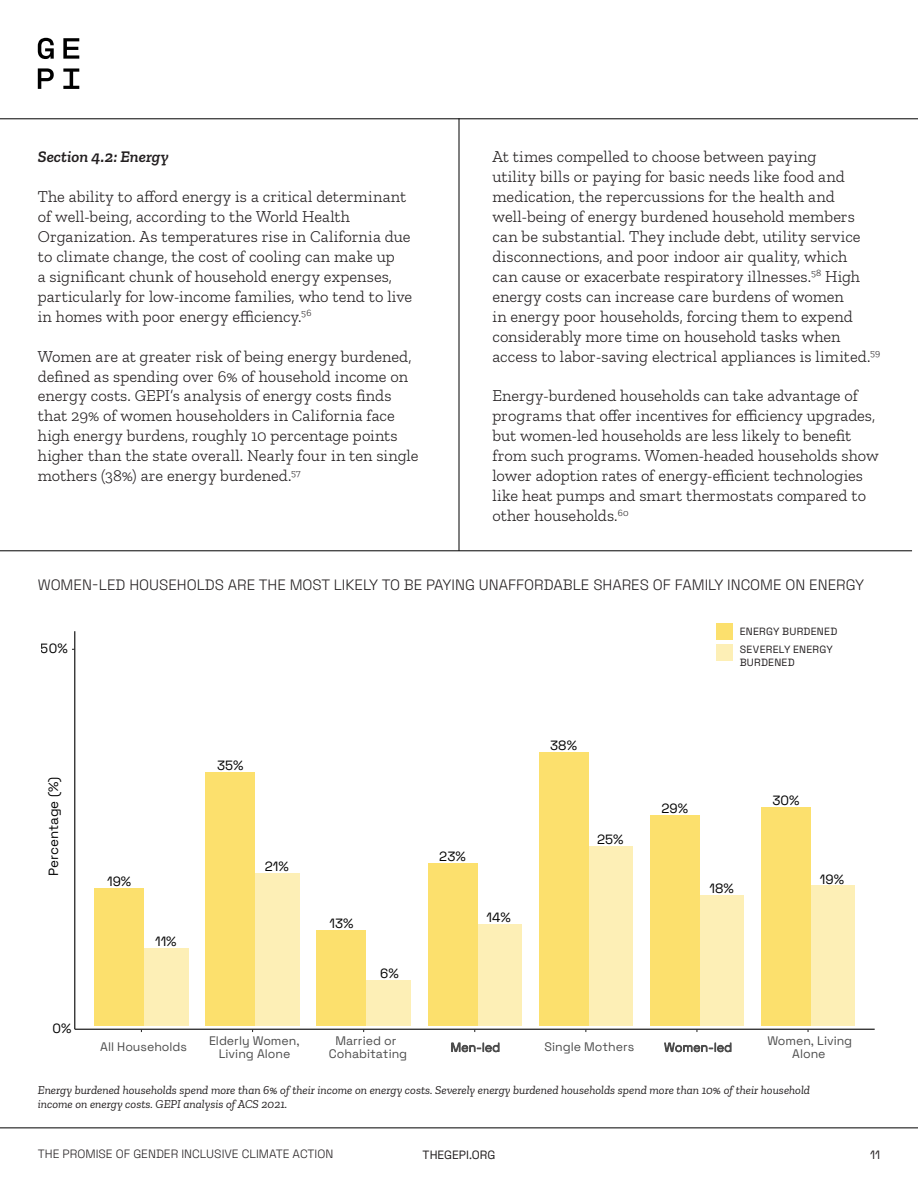
<style>
.page{position:relative;width:918px;height:1188px;background:#fff}
.page>*{position:absolute;margin:0;border:0;box-sizing:border-box;transform-origin:0 0}
.t1{font:300 16.5px/20px "Zilla Slab";color:#231f20}
.t2{font:italic 600 16.5px "Zilla Slab";color:#231f20}
.t3{font:300 15px "Space Grotesk";color:#231f20}
.t4{font:13.35px "Space Grotesk";color:#000}
.t5{font:300 12.3px/13.4px "Space Grotesk";color:#4d4d4d;text-align:center}
.t6{font:italic 12px/14.4px "Zilla Slab";color:#231f20}
.t7{font:300 12px "Space Grotesk";color:#231f20}
.t8{font:300 10.5px/12.6px "Space Grotesk";letter-spacing:.02em;color:#231f20}
</style>
<div class="page">
<svg style="left:38px;top:38px;width:16px;height:21px"></svg>
<svg style="left:38px;top:68px;width:16px;height:21px"></svg>
<svg style="left:63px;top:38px;width:16px;height:21px"></svg>
<svg style="left:63px;top:68px;width:16px;height:21px"></svg>
<hr style="left:0;top:119px;width:918px;height:1px;background:#000">
<div style="left:94px;top:888px;width:50px;height:138px;background:#fce06d"></div>
<div style="left:316px;top:930px;width:50px;height:96px;background:#fce06d"></div>
<div style="left:428px;top:863px;width:50px;height:163px;background:#fce06d"></div>
<div style="left:650px;top:815px;width:50px;height:211px;background:#fce06d"></div>
<div style="left:761px;top:807px;width:50px;height:219px;background:#fce06d"></div>
<div style="left:205px;top:772px;width:50px;height:254px;background:#fce06d"></div>
<div style="left:539px;top:752px;width:50px;height:274px;background:#fce06d"></div>
<div style="left:144px;top:948px;width:45px;height:78px;background:#fdefb6"></div>
<div style="left:366px;top:980px;width:45px;height:46px;background:#fdefb6"></div>
<div style="left:478px;top:924px;width:44px;height:102px;background:#fdefb6"></div>
<div style="left:700px;top:895px;width:44px;height:131px;background:#fdefb6"></div>
<div style="left:811px;top:885px;width:44px;height:141px;background:#fdefb6"></div>
<div style="left:255px;top:873px;width:45px;height:153px;background:#fdefb6"></div>
<div style="left:589px;top:846px;width:44px;height:180px;background:#fdefb6"></div>
<hr style="left:74px;top:631px;width:1px;height:398px;background:#000">
<hr style="left:75px;top:1029px;width:800px;height:1px;background:#000">
<div style="left:717px;top:623px;width:16px;height:16px;background:#fce06d"></div>
<div style="left:717px;top:644px;width:16px;height:16px;background:#fdefb6"></div>
<hr style="left:0;top:1128px;width:918px;height:1px;background:#000">
<hr style="left:0;top:551px;width:912px;height:1px;background:#000">
<hr style="left:459px;top:118px;width:1px;height:433px;background:#000">
<p class="t2" style="left:38px;top:147px;width:132px">Section 4.2: Energy</p>
<p class="t1" style="left:38px;top:187px;width:376px">The ability to afford energy is a critical determinant of well-being, according to the World Health Organization. As temperatures rise in California due to climate change, the cost of cooling can make up<br>a significant chunk of household energy expenses, particularly for low-income families, who tend to live in homes with poor energy efficiency.<sup>56</sup></p>
<p class="t1" style="left:38px;top:346px;width:382px">Women are at greater risk of being energy burdened, defined as spending over 6% of household income on energy costs. GEPI’s analysis of energy costs finds that 29% of women householders in California face high energy burdens, roughly 10 percentage points higher than the state overall. Nearly four in ten single mothers (38%) are energy burdened.<sup>57</sup></p>
<p class="t1" style="left:492px;top:147px;width:389px">At times compelled to choose between paying<br>utility bills or paying for basic needs like food and medication, the repercussions for the health and well-being of energy burdened household members can be substantial. They include debt, utility service disconnections, and poor indoor air quality, which<br>can cause or exacerbate respiratory illnesses.<sup>58</sup> High energy costs can increase care burdens of women<br>in energy poor households, forcing them to expend considerably more time on household tasks when access to labor-saving electrical appliances is limited.<sup>59</sup></p>
<p class="t1" style="left:492px;top:386px;width:388px">Energy-burdened households can take advantage of programs that offer incentives for efficiency upgrades, but women-led households are less likely to benefit from such programs. Women-headed households show lower adoption rates of energy-efficient technologies like heat pumps and smart thermostats compared to other households.<sup>60</sup></p>
<p class="t3" style="left:38px;top:573px;width:828px">WOMEN-LED HOUSEHOLDS ARE THE MOST LIKELY TO BE PAYING UNAFFORDABLE SHARES OF FAMILY INCOME ON ENERGY</p>
<p class="t4" style="left:41px;top:638px;width:28px">50%</p>
<p class="t8" style="left:740px;top:625px;width:99px">ENERGY BURDENED</p>
<p class="t8" style="left:740px;top:643px;width:95px">SEVERELY ENERGY<br>BURDENED</p>
<p class="t4" style="left:44px;top:876px;width:101px;rotate:-90deg">Percentage (%)</p>
<p class="t4" style="left:53px;top:1018px;width:20px">0%</p>
<p class="t4" style="left:107px;top:872px;width:26px">19%</p>
<p class="t4" style="left:155px;top:932px;width:23px">11%</p>
<p class="t4" style="left:217px;top:755px;width:28px">35%</p>
<p class="t4" style="left:265px;top:856px;width:26px">21%</p>
<p class="t4" style="left:329px;top:914px;width:26px">13%</p>
<p class="t4" style="left:380px;top:964px;width:20px">6%</p>
<p class="t4" style="left:439px;top:846px;width:28px">23%</p>
<p class="t4" style="left:487px;top:907px;width:26px">14%</p>
<p class="t4" style="left:550px;top:736px;width:28px">38%</p>
<p class="t4" style="left:597px;top:830px;width:28px">25%</p>
<p class="t4" style="left:661px;top:798px;width:28px">29%</p>
<p class="t4" style="left:710px;top:879px;width:26px">18%</p>
<p class="t4" style="left:773px;top:791px;width:29px">30%</p>
<p class="t4" style="left:820px;top:869px;width:26px">19%</p>
<p class="t5" style="left:100px;top:1040px;width:88px">All Households</p>
<p class="t5" style="left:209px;top:1033px;width:92px">Elderly Women,<br>Living Alone</p>
<p class="t5" style="left:329px;top:1033px;width:80px">Married or<br>Cohabitating</p>
<p class="t5" style="left:451px;top:1040px;width:51px">Men-led</p>
<p class="t5" style="left:545px;top:1040px;width:91px">Single Mothers</p>
<p class="t5" style="left:664px;top:1040px;width:70px">Women-led</p>
<p class="t5" style="left:767px;top:1033px;width:86px">Women, Living<br>Alone</p>
<p class="t6" style="left:38px;top:1083px;width:774px">Energy burdened households spend more than 6% of their income on energy costs. Severely energy burdened households spend more than 10% of their household income on energy costs. GEPI analysis of ACS 2021.</p>
<p class="t7" style="left:38px;top:1145px;width:297px">THE PROMISE OF GENDER INCLUSIVE CLIMATE ACTION</p>
<p class="t7" style="left:423px;top:1146px;width:74px">THEGEPI.ORG</p>
<p class="t7" style="left:870px;top:1146px;width:12px">11</p>
</div>
